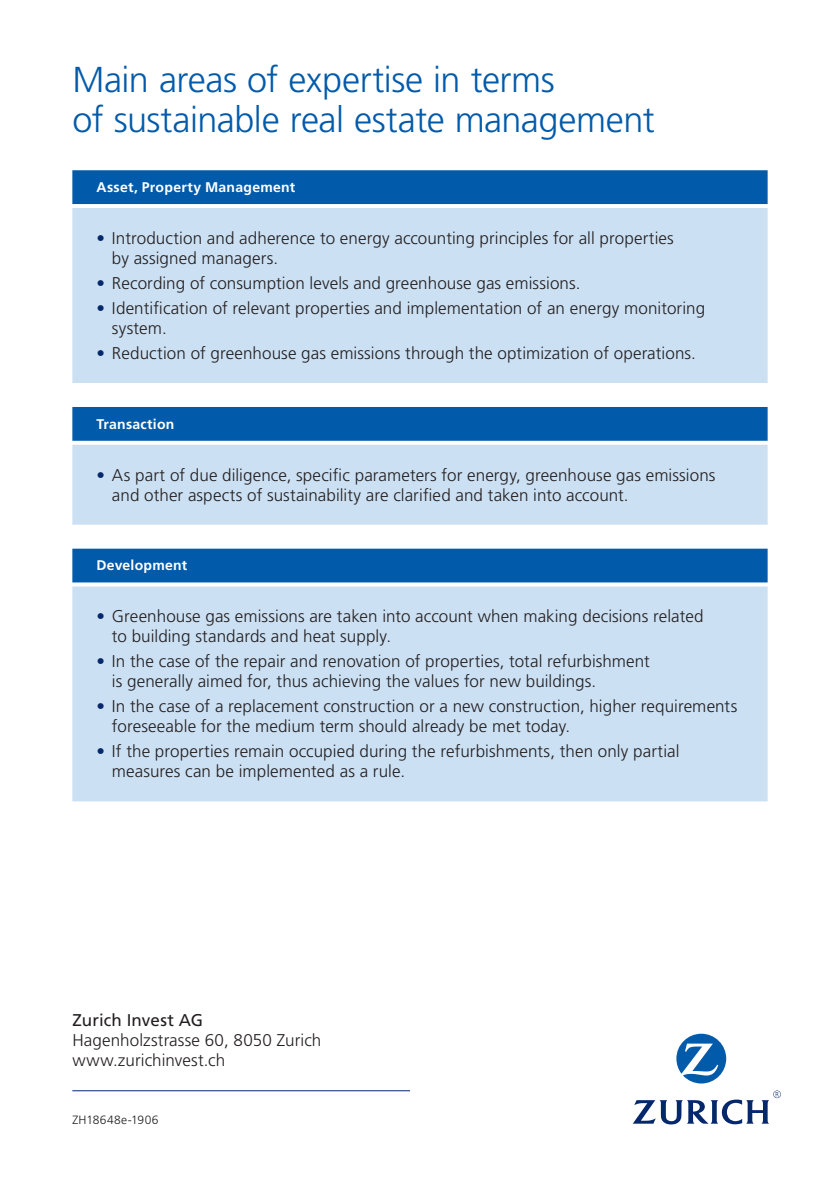
<style>
.page{position:relative;width:840px;height:1191px;background:#fff}
.page>*{position:absolute;margin:0;border:0;box-sizing:border-box;transform-origin:0 0}
.t1{font:300 36px/40px "Frutiger";letter-spacing:-.015em;color:#015aaa}
.t2{font:300 17px/20px "Frutiger";letter-spacing:.005em;color:#231f20}
.t3{font:17px "Frutiger";letter-spacing:.005em;color:#231f20}
.t4{font:700 14px "Frutiger";letter-spacing:.02em;color:#fff}
.t5{font:300 12px "Frutiger";letter-spacing:.03em;color:#231f20}
.s1{color:#04286b}
</style>
<div class="page">
<hr style="left:72px;top:1090px;width:338px;height:1px;background:#04286b">
<div style="left:72px;top:170px;width:695px;height:34px;background:#015aaa"></div>
<svg style="left:72px;top:208px;width:695px;height:593px;fill:#cbe0f3"></svg>
<svg style="left:676px;top:1033px;width:49px;height:50px"></svg>
<svg style="left:633px;top:1090px;width:147px;height:34px"></svg>
<h1 class="t1" style="left:72px;top:60px;width:583px">Main areas of expertise in terms<br>of sustainable real estate management</h1>
<p class="t4" style="left:96px;top:179px;width:200px">Asset, Property Management</p>
<p class="t2" style="left:112px;top:228px;width:563px;text-indent:-16px"><span class="s1">•</span> Introduction and adherence to energy accounting principles for all properties by assigned managers.</p>
<p class="t2" style="left:96px;top:273px;width:485px"><span class="s1">•</span> Recording of consumption levels and greenhouse gas emissions.</p>
<p class="t2" style="left:112px;top:298px;width:594px;text-indent:-16px"><span class="s1">•</span> Identification of relevant properties and implementation of an energy monitoring system.</p>
<p class="t2" style="left:96px;top:343px;width:600px"><span class="s1">•</span> Reduction of greenhouse gas emissions through the optimization of operations.</p>
<p class="t4" style="left:96px;top:416px;width:80px">Transaction</p>
<p class="t2" style="left:112px;top:465px;width:604px;text-indent:-16px"><span class="s1">•</span> As part of due diligence, specific parameters for energy, greenhouse gas emissions and other aspects of sustainability are clarified and taken into account.</p>
<p class="t4" style="left:96px;top:557px;width:92px">Development</p>
<p class="t2" style="left:112px;top:606px;width:592px;text-indent:-16px"><span class="s1">•</span> Greenhouse gas emissions are taken into account when making decisions related to building standards and heat supply.</p>
<p class="t2" style="left:112px;top:651px;width:539px;text-indent:-16px"><span class="s1">•</span> In the case of the repair and renovation of properties, total refurbishment is generally aimed for, thus achieving the values for new buildings.</p>
<p class="t2" style="left:112px;top:696px;width:626px;text-indent:-16px"><span class="s1">•</span> In the case of a replacement construction or a new construction, higher requirements foreseeable for the medium term should already be met today.</p>
<p class="t2" style="left:112px;top:741px;width:568px;text-indent:-16px"><span class="s1">•</span> If the properties remain occupied during the refurbishments, then only partial measures can be implemented as a rule.</p>
<p class="t3" style="left:72px;top:1010px;width:132px">Zurich Invest AG</p>
<p class="t2" style="left:72px;top:1030px;width:250px">Hagenholzstrasse 60, 8050 Zurich www.zurichinvest.ch</p>
<p class="t5" style="left:72px;top:1112px;width:88px">ZH18648e-1906</p>
</div>
